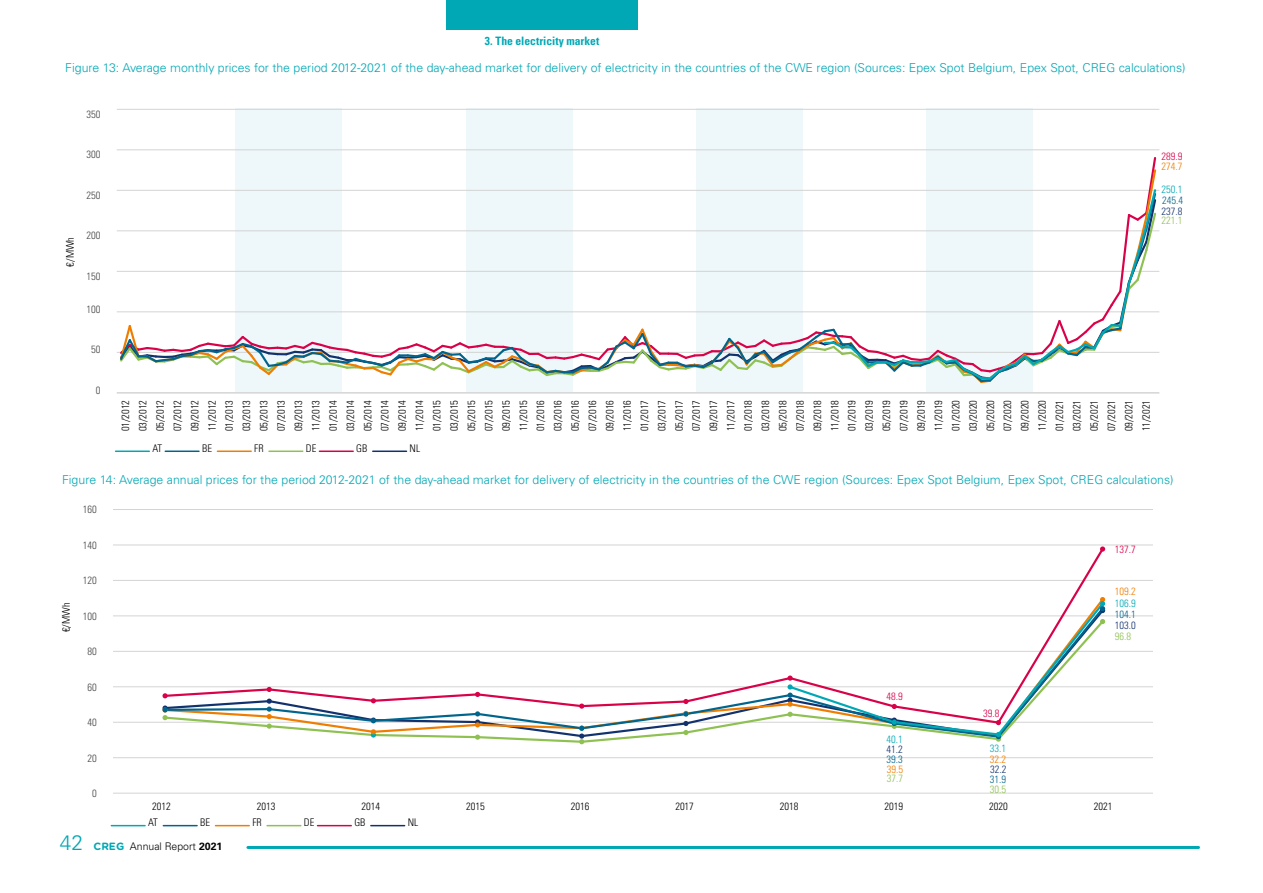
<style>
.page{position:relative;width:1263px;height:893px;background:#fff}
.page>*{position:absolute;margin:0;border:0;box-sizing:border-box;transform-origin:0 0}
.t1{font:300 12.3px "Univers LT Std";color:#00a8b5}
.t2{font:700 condensed 11.55px "Univers LT Std";color:#00a8b5}
.t3{font:300 condensed 10.5px/17.2px "Univers LT Std";color:#000;text-align:justify}
.t4{font:300 condensed 10.5px "Univers LT Std";color:#474647}
.t5{font:300 10.5px "Univers LT Std";color:#000}
.t6{font:300 condensed 10.5px "Univers LT Std";color:#12326e}
.t7{font:300 condensed 10.5px "Univers LT Std";color:#00658c}
.t8{font:300 condensed 10.5px "Univers LT Std";color:#ef7d00}
.t9{font:300 condensed 10.5px "Univers LT Std";color:#00a8b5}
.t10{font:300 condensed 10.5px "Univers LT Std";color:#d90148}
.t11{font:300 condensed 10.5px "Univers LT Std";color:#8ec152}
.s1{font-size:21px;color:#00a8b5}
.s2{font-family:"Gotham Rounded";font-weight:700;color:#00a8b5}
.s3{font-weight:700}
</style>
<div class="page">
<hr style="left:248px;top:846px;width:950px;height:3px;background:#00a8b5">
<div style="left:446px;top:0;width:192px;height:30px;background:#00a8b5"></div>
<hr style="left:113px;top:793px;width:1039px;height:1px;background:#d3d4d3">
<hr style="left:113px;top:757px;width:1039px;height:1px;background:#d3d4d3">
<hr style="left:113px;top:722px;width:1039px;height:1px;background:#d3d4d3">
<hr style="left:113px;top:686px;width:1039px;height:1px;background:#d3d4d3">
<hr style="left:113px;top:651px;width:1039px;height:1px;background:#d3d4d3">
<hr style="left:113px;top:615px;width:1039px;height:1px;background:#d3d4d3">
<hr style="left:113px;top:580px;width:1039px;height:1px;background:#d3d4d3">
<hr style="left:113px;top:545px;width:1039px;height:1px;background:#d3d4d3">
<hr style="left:113px;top:509px;width:1039px;height:1px;background:#d3d4d3">
<svg style="left:162px;top:546px;width:944px;height:198px"></svg>
<hr style="left:111px;top:825px;width:34px;height:1px;background:#00a8b5">
<hr style="left:163px;top:825px;width:34px;height:1px;background:#00658c">
<hr style="left:215px;top:825px;width:34px;height:1px;background:#ef7d00">
<hr style="left:267px;top:825px;width:34px;height:1px;background:#8ec152">
<hr style="left:317px;top:825px;width:34px;height:1px;background:#d90148">
<hr style="left:371px;top:825px;width:34px;height:1px;background:#12326e">
<div style="left:235px;top:109px;width:107px;height:283px;background:#eef7f9"></div>
<div style="left:466px;top:109px;width:106px;height:283px;background:#eef7f9"></div>
<div style="left:697px;top:109px;width:106px;height:283px;background:#eef7f9"></div>
<div style="left:926px;top:109px;width:107px;height:283px;background:#eef7f9"></div>
<hr style="left:117px;top:392px;width:1042px;height:2px;background:#d3d4d3">
<hr style="left:117px;top:352px;width:1042px;height:1px;background:#d3d4d3">
<hr style="left:117px;top:311px;width:1042px;height:1px;background:#d3d4d3">
<hr style="left:117px;top:271px;width:1042px;height:1px;background:#d3d4d3">
<hr style="left:117px;top:230px;width:1042px;height:1px;background:#d3d4d3">
<hr style="left:117px;top:190px;width:1042px;height:1px;background:#d3d4d3">
<hr style="left:117px;top:149px;width:1042px;height:1px;background:#d3d4d3">
<hr style="left:117px;top:109px;width:1042px;height:1px;background:#d3d4d3">
<svg style="left:118px;top:156px;width:1040px;height:229px"></svg>
<hr style="left:116px;top:450px;width:33px;height:2px;background:#00a8b5">
<hr style="left:165px;top:450px;width:34px;height:2px;background:#00658c">
<hr style="left:217px;top:450px;width:34px;height:2px;background:#ef7d00">
<hr style="left:269px;top:450px;width:34px;height:2px;background:#8ec152">
<hr style="left:319px;top:450px;width:34px;height:2px;background:#d90148">
<hr style="left:373px;top:450px;width:33px;height:2px;background:#12326e">
<p class="t2" style="left:485px;top:33px;width:116px">3. The electricity market</p>
<p class="t1" style="left:65px;top:60px;width:1122px">Figure 13: Average monthly prices for the period 2012-2021 of the day-ahead market for delivery of electricity in the countries of the CWE region (Sources: Epex Spot Belgium, Epex Spot, CREG calculations)</p>
<p class="t4" style="left:86px;top:108px;width:15px">350</p>
<p class="t4" style="left:86px;top:148px;width:15px">300</p>
<p class="t4" style="left:86px;top:189px;width:15px">250</p>
<p class="t3" style="left:62px;top:267px;width:31px;rotate:-90deg">€/MWh</p>
<p class="t4" style="left:86px;top:229px;width:15px">200</p>
<p class="t4" style="left:86px;top:270px;width:15px">150</p>
<p class="t4" style="left:86px;top:303px;width:15px">100</p>
<p class="t4" style="left:91px;top:343px;width:11px">50</p>
<p class="t4" style="left:96px;top:384px;width:6px">0</p>
<p class="t10" style="left:1161px;top:150px;width:22px">289.9</p>
<p class="t8" style="left:1161px;top:160px;width:22px">274.7</p>
<p class="t9" style="left:1161px;top:183px;width:22px">250.1</p>
<p class="t7" style="left:1162px;top:194px;width:22px">245.4</p>
<p class="t6" style="left:1161px;top:204px;width:22px">237.8</p>
<p class="t11" style="left:1161px;top:214px;width:22px">221.1</p>
<p class="t3" style="left:117px;top:431px;width:33px;rotate:-90deg">01/2012<br>03/2012<br>05/2012<br>07/2012<br>09/2012<br>11/2012<br>01/2013<br>03/2013<br>05/2013<br>07/2013<br>09/2013<br>11/2013<br>01/2014<br>03/2014<br>05/2014<br>07/2014<br>09/2014<br>11/2014<br>01/2015<br>03/2015<br>05/2015<br>07/2015<br>09/2015<br>11/2015<br>01/2016<br>03/2016<br>05/2016<br>07/2016<br>09/2016<br>11/2016<br>01/2017<br>03/2017<br>05/2017<br>07/2017<br>09/2017<br>11/2017<br>01/2018<br>03/2018<br>05/2018<br>07/2018<br>09/2018<br>11/2018<br>01/2019<br>03/2019<br>05/2019<br>07/2019<br>09/2019<br>11/2019<br>01/2020<br>03/2020<br>05/2020<br>07/2020<br>09/2020<br>11/2020<br>01/2021<br>03/2021<br>05/2021<br>07/2021<br>09/2021<br>11/2021</p>
<p class="t3" style="left:152px;top:440px;width:11px">AT</p>
<p class="t3" style="left:202px;top:440px;width:11px">BE</p>
<p class="t3" style="left:254px;top:440px;width:11px">FR</p>
<p class="t3" style="left:306px;top:440px;width:12px">DE</p>
<p class="t3" style="left:356px;top:440px;width:13px">GB</p>
<p class="t3" style="left:410px;top:440px;width:12px">NL</p>
<p class="t1" style="left:62px;top:473px;width:1113px">Figure 14: Average annual prices for the period 2012-2021 of the day-ahead market for delivery of electricity in the countries of the CWE region (Sources: Epex Spot Belgium, Epex Spot, CREG calculations)</p>
<p class="t3" style="left:57px;top:632px;width:31px;rotate:-90deg">€/MWh</p>
<p class="t4" style="left:83px;top:503px;width:16px">160</p>
<p class="t4" style="left:83px;top:539px;width:16px">140</p>
<p class="t4" style="left:83px;top:574px;width:16px">120</p>
<p class="t4" style="left:83px;top:610px;width:16px">100</p>
<p class="t4" style="left:87px;top:645px;width:11px">80</p>
<p class="t4" style="left:87px;top:681px;width:11px">60</p>
<p class="t4" style="left:87px;top:716px;width:11px">40</p>
<p class="t4" style="left:87px;top:752px;width:11px">20</p>
<p class="t4" style="left:92px;top:787px;width:6px">0</p>
<p class="t10" style="left:1115px;top:543px;width:22px">137.7</p>
<p class="t8" style="left:1115px;top:585px;width:22px">109.2</p>
<p class="t9" style="left:1115px;top:597px;width:22px">106.9</p>
<p class="t7" style="left:1115px;top:608px;width:22px">104.1</p>
<p class="t6" style="left:1115px;top:619px;width:22px">103.0</p>
<p class="t10" style="left:886px;top:690px;width:18px">48.9</p>
<p class="t9" style="left:886px;top:733px;width:18px">40.1</p>
<p class="t6" style="left:886px;top:743px;width:18px">41.2</p>
<p class="t7" style="left:886px;top:753px;width:18px">39.3</p>
<p class="t8" style="left:887px;top:763px;width:18px">39.5</p>
<p class="t11" style="left:887px;top:772px;width:18px">37.7</p>
<p class="t10" style="left:983px;top:707px;width:18px">39.8</p>
<p class="t9" style="left:990px;top:742px;width:18px">33.1</p>
<p class="t8" style="left:990px;top:753px;width:18px">32.2</p>
<p class="t6" style="left:990px;top:763px;width:18px">32.2</p>
<p class="t7" style="left:990px;top:773px;width:18px">31.9</p>
<p class="t11" style="left:990px;top:783px;width:18px">30.5</p>
<p class="t11" style="left:1115px;top:630px;width:18px">96.8</p>
<p class="t3" style="left:152px;top:798px;width:20px">2012</p>
<p class="t3" style="left:257px;top:798px;width:20px">2013</p>
<p class="t3" style="left:361px;top:798px;width:20px">2014</p>
<p class="t3" style="left:466px;top:798px;width:20px">2015</p>
<p class="t3" style="left:571px;top:798px;width:20px">2016</p>
<p class="t3" style="left:675px;top:798px;width:20px">2017</p>
<p class="t3" style="left:780px;top:798px;width:20px">2018</p>
<p class="t3" style="left:884px;top:798px;width:20px">2019</p>
<p class="t3" style="left:989px;top:798px;width:20px">2020</p>
<p class="t3" style="left:1094px;top:798px;width:20px">2021</p>
<p class="t3" style="left:148px;top:814px;width:11px">AT</p>
<p class="t3" style="left:200px;top:814px;width:11px">BE</p>
<p class="t3" style="left:252px;top:814px;width:11px">FR</p>
<p class="t3" style="left:304px;top:814px;width:12px">DE</p>
<p class="t3" style="left:354px;top:814px;width:13px">GB</p>
<p class="t3" style="left:408px;top:814px;width:12px">NL</p>
<p class="t5" style="left:60px;top:840px;width:164px"><span class="s1">42</span> <span class="s2">CREG</span> Annual Report <span class="s3">2021</span></p>
</div>
